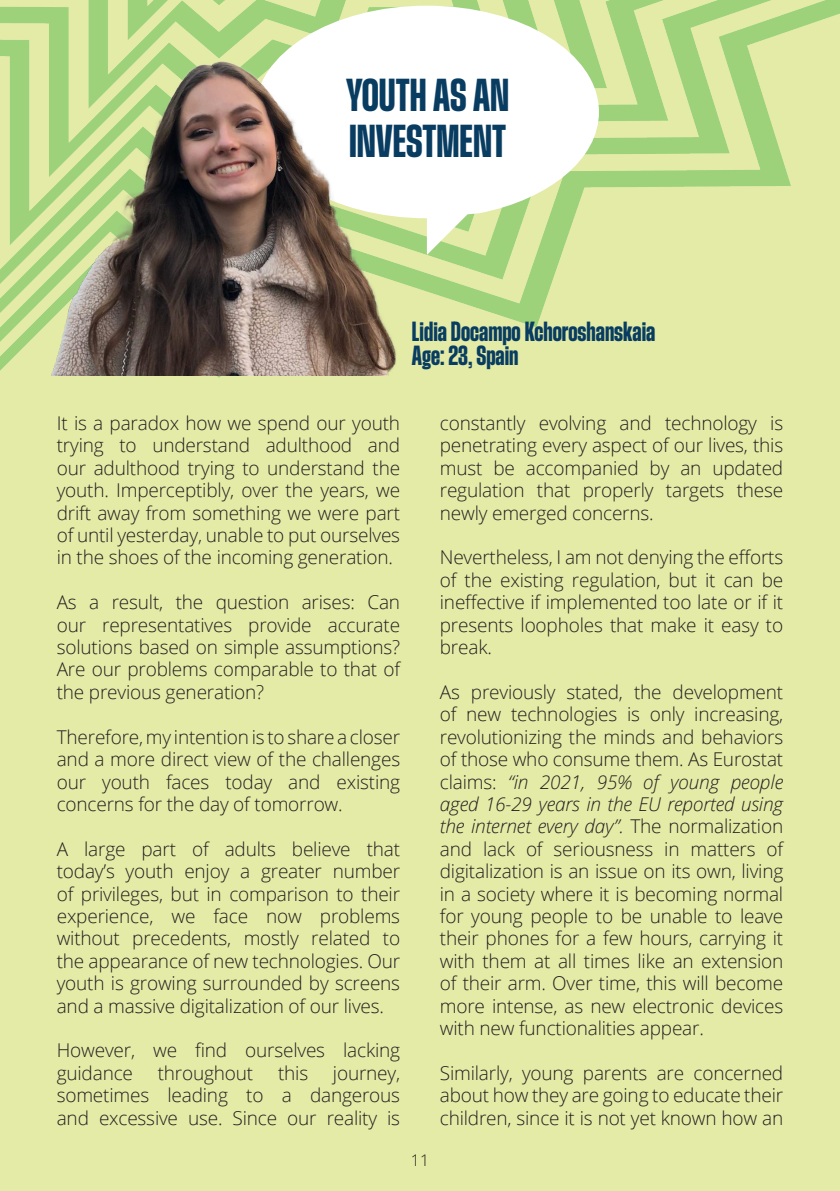
<style>
.page{position:relative;width:840px;height:1191px;background:#fff}
.page>*{position:absolute;margin:0;border:0;box-sizing:border-box;transform-origin:0 0}
.t1{font:40px/46px "Herokid Herokid Variable";color:#083d61}
.t2{font:24px/24px "Herokid Herokid Variable";color:#083d61}
.t3{font:300 19px/22.4px "Open Sans";letter-spacing:-.01em;color:#231f20;text-align:justify}
.t4{font:300 16px "Open Sans";color:#231f20}
.s1{font-style:italic}
</style>
<div class="page">
<hr style="left:0;top:0;width:1px;height:1191px;background:#afdedb">
<div style="left:1px;top:0;width:838px;height:1191px;background:#e3eba6"></div>
<img style="left:0;top:0;width:839px;height:415px">
<svg style="left:256px;top:6px;width:342px;height:248px;background:#ebf4dc"></svg>
<img style="left:27px;top:57px;width:373px;height:319px">
<h1 class="t1" style="left:345px;top:73px;width:165px">YOUTH AS AN<br>INVESTMENT</h1>
<p class="t2" style="left:411px;top:320px;width:245px">Lidia Docampo Kchoroshanskaia<br>Age: 23, Spain</p>
<p class="t3" style="left:57px;top:411px;width:345px">It is a paradox how we spend our youth trying to understand adulthood and our adulthood trying to understand the youth. Imperceptibly, over the years, we drift away from something we were part of until yesterday, unable to put ourselves in the shoes of the incoming generation.</p>
<p class="t3" style="left:57px;top:590px;width:345px">As a result, the question arises: Can our representatives provide accurate solutions based on simple assumptions?<br>Are our problems comparable to that of the previous generation?</p>
<p class="t3" style="left:57px;top:725px;width:345px">Therefore, my intention is to share a closer and a more direct view of the challenges our youth faces today and existing concerns for the day of tomorrow.</p>
<p class="t3" style="left:57px;top:837px;width:345px">A large part of adults believe that today’s youth enjoy a greater number of privileges, but in comparison to their experience, we face now problems without precedents, mostly related to the appearance of new technologies. Our youth is growing surrounded by screens and a massive digitalization of our lives.</p>
<p class="t3" style="left:57px;top:1038px;width:345px">However, we find ourselves lacking guidance</p>
<p class="t3" style="left:158px;top:1061px;width:97px">throughout</p>
<p class="t3" style="left:278px;top:1061px;width:32px">this</p>
<p class="t3" style="left:57px;top:1061px;width:345px;text-indent:276px">journey, sometimes leading to a dangerous and excessive use. Since our reality is</p>
<p class="t4" style="left:410px;top:1149px;width:20px">11</p>
<p class="t3" style="left:439px;top:411px;width:345px">constantly evolving and technology is penetrating every aspect of our lives, this must be accompanied by an updated regulation that properly targets these newly emerged concerns.</p>
<p class="t3" style="left:439px;top:546px;width:345px">Nevertheless, I am not denying the efforts of the existing regulation, but it can be ineffective if implemented too late or if it presents loopholes that make it easy to break.</p>
<p class="t3" style="left:439px;top:680px;width:345px">As previously stated, the development of new technologies is only increasing, revolutionizing the minds and behaviors of those who consume them. As Eurostat claims: <span class="s1">“in 2021, 95% of young people aged 16-29 years in the EU reported using the internet every day”.</span> The normalization and lack of seriousness in matters of digitalization is an issue on its own, living in a society where it is becoming normal for young people to be unable to leave their phones for a few hours, carrying it with them at all times like an extension of their arm. Over time, this will become more intense, as new electronic devices with new functionalities appear.</p>
<p class="t3" style="left:439px;top:1061px;width:345px">Similarly, young parents are concerned about how they are going to educate their children, since it is not yet known how an</p>
</div>
